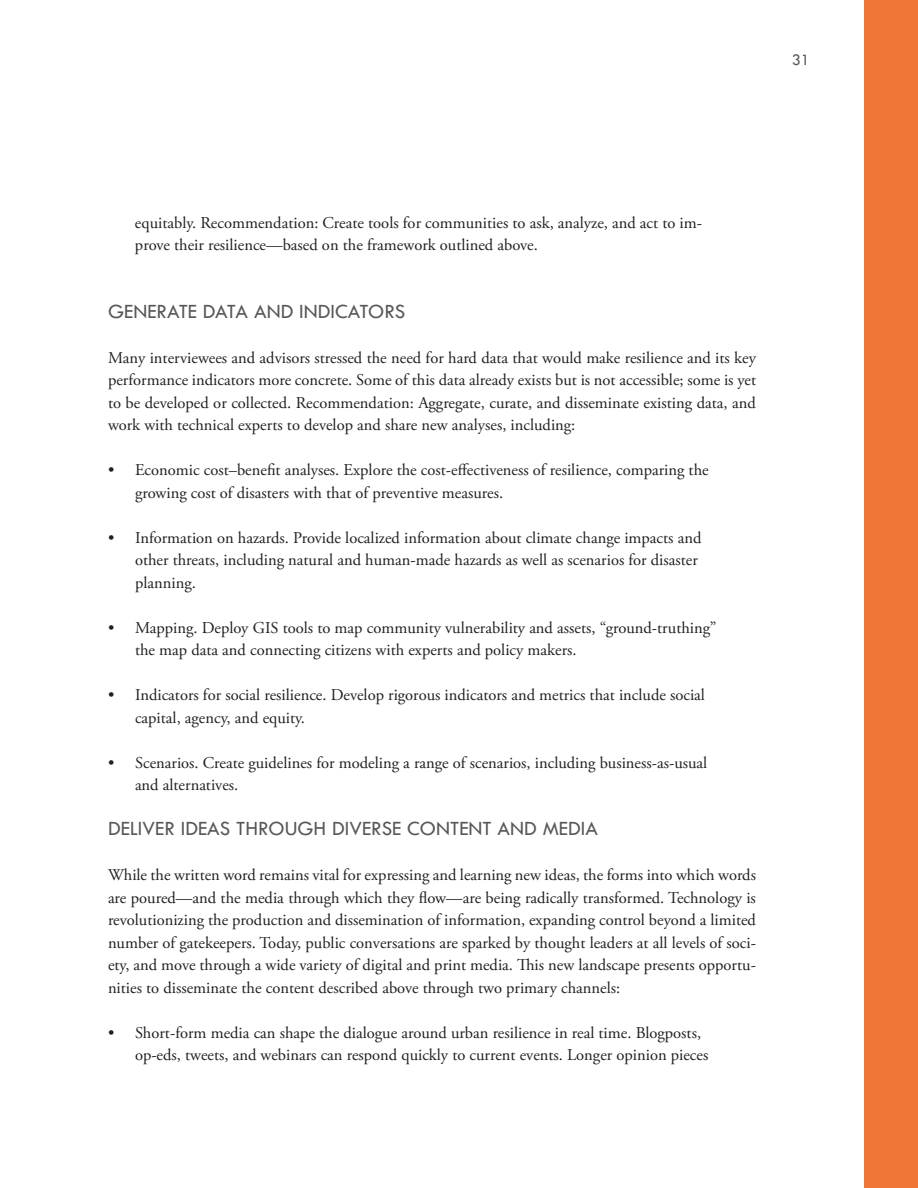
<style>
.page{position:relative;width:918px;height:1188px;background:#fff}
.page>*{position:absolute;margin:0;border:0;box-sizing:border-box;transform-origin:0 0}
.t1{font:21px "Tw Cen";color:#57585a}
.txt-NoIndent{font:16.5px/22.5px "Adobe Garamond Pro";color:#231f20}
.t2{font:16.5px "Tw Cen";color:#57585a}
</style>
<div class="page">
<div style="left:864px;top:0;width:54px;height:1188px;background:#ef7636"></div>
<p class="t2" style="left:792px;top:50px;width:20px">31</p>
<p class="txt-NoIndent" style="left:135px;top:212px;width:569px">equitably. Recommendation: Create tools for communities to ask, analyze, and act to im&shy;prove their resilience—based on the framework outlined above.</p>
<h1 class="t1" style="left:108px;top:299px;width:299px">GENERATE DATA AND INDICATORS</h1>
<p class="txt-NoIndent" style="left:108px;top:347px;width:650px;text-align:justify">Many interviewees and advisors stressed the need for hard data that would make resilience and its key performance indicators more concrete. Some of this data already exists but is not accessible; some is yet to be developed or collected. Recommendation: Aggregate, curate, and disseminate existing data, and work with technical experts to develop and share new analyses, including:</p>
<p class="txt-NoIndent" style="left:135px;top:460px;width:575px;text-indent:-27px">• Economic cost–benefit analyses. Explore the cost-effectiveness of resilience, comparing the growing cost of disasters with that of preventive measures.</p>
<p class="txt-NoIndent" style="left:135px;top:527px;width:568px;text-indent:-27px">• Information on hazards. Provide localized information about climate change impacts and other threats, including natural and human-made hazards as well as scenarios for disaster planning.</p>
<p class="txt-NoIndent" style="left:135px;top:617px;width:583px;text-indent:-27px">• Mapping. Deploy GIS tools to map community vulnerability and assets, “ground-truthing” the map data and connecting citizens with experts and policy makers.</p>
<p class="txt-NoIndent" style="left:135px;top:685px;width:572px;text-indent:-27px">• Indicators for social resilience. Develop rigorous indicators and metrics that include social capital, agency, and equity.</p>
<p class="txt-NoIndent" style="left:135px;top:752px;width:574px;text-indent:-27px">• Scenarios. Create guidelines for modeling a range of scenarios, including business-as-usual and alternatives.</p>
<h1 class="t1" style="left:108px;top:816px;width:492px">DELIVER IDEAS THROUGH DIVERSE CONTENT AND MEDIA</h1>
<p class="txt-NoIndent" style="left:108px;top:865px;width:650px;text-align:justify">While the written word remains vital for expressing and learning new ideas, the forms into which words are poured—and the media through which they flow—are being radically transformed. Technology is revolutionizing the production and dissemination of information, expanding control beyond a limited number of gatekeepers. Today, public conversations are sparked by thought leaders at all levels of soci&shy;ety, and move through a wide variety of digital and print media. This new landscape presents opportu&shy;nities to disseminate the content described above through two primary channels:</p>
<p class="txt-NoIndent" style="left:135px;top:1022px;width:575px;text-indent:-27px">• Short-form media can shape the dialogue around urban resilience in real time. Blogposts, op-eds, tweets, and webinars can respond quickly to current events. Longer opinion pieces</p>
</div>
